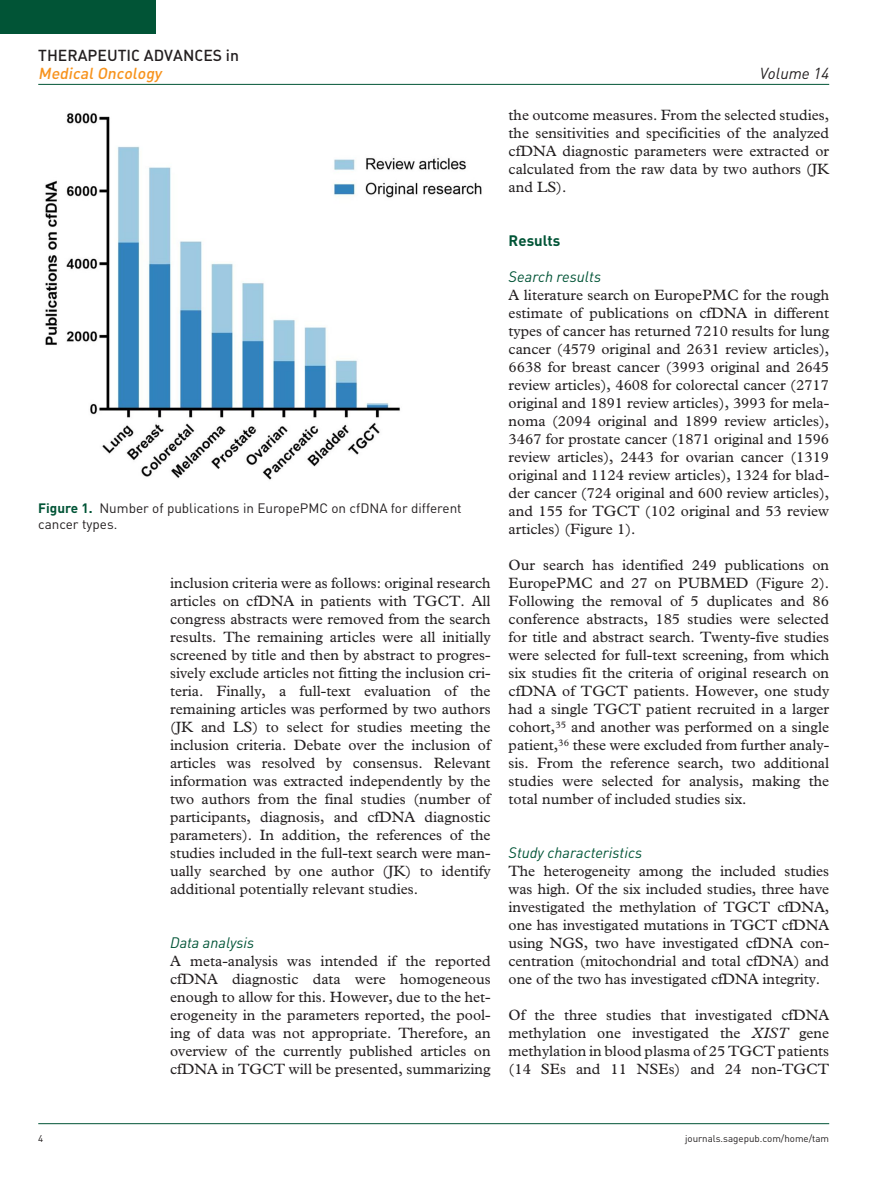
<style>
.page{position:relative;width:893px;height:1191px;background:#fff}
.page>*{position:absolute;margin:0;border:0;box-sizing:border-box;transform-origin:0 0}
.t1{font:15.75px "DIN Medium Alternate";color:#231f20}
.t2{font:italic 15.75px "DIN Medium Alternate";color:#f7931d}
.t3{font:italic 15.75px "DIN";color:#231f20}
.t4{font:15px/18px "Plantin Std";color:#231f20;text-align:justify}
.t5{font:italic 15px "DIN";color:#015436}
.t6{font:700 15px "DIN";color:#015436}
.t7{font:13.5px/15.8px "DIN";color:#231f20}
.t8{font:9.75px "DIN";color:#231f20}
.s1{font-weight:700;color:#015436}
.s2{font-style:italic}
</style>
<div class="page">
<hr style="left:38px;top:1123px;width:791px;height:1px;background:#015436">
<div style="left:0;top:0;width:155px;height:34px;background:#015436"></div>
<hr style="left:38px;top:84px;width:791px;height:1px;background:#015436">
<img style="left:45px;top:113px;width:437px;height:367px">
<p class="t1" style="left:38px;top:45px;width:202px">THERAPEUTIC ADVANCES IN</p>
<p class="t2" style="left:38px;top:63px;width:125px">MedicalOncology</p>
<p class="t3" style="left:760px;top:63px;width:71px">Volume 14</p>
<p class="t7" style="left:38px;top:500px;width:425px"><span class="s1">Figure 1.</span> Number of publications in EuropePMC on cfDNA for different cancer types.</p>
<p class="t4" style="left:170px;top:574px;width:322px">inclusion criteria were as follows: original research articles on cfDNA in patients with TGCT. All congress abstracts were removed from the search results. The remaining articles were all initially screened by title and then by abstract to progres&shy;sively exclude articles not fitting the inclusion cri&shy;teria. Finally, a full-text evaluation of the remaining articles was performed by two authors (JK and LS) to select for studies meeting the inclusion criteria. Debate over the inclusion of articles was resolved by consensus. Relevant information was extracted independently by the two authors from the final studies (number of participants, diagnosis, and cfDNA diagnostic parameters). In addition, the references of the studies included in the full-text search were man&shy;ually searched by one author (JK) to identify additional potentially relevant studies.</p>
<p class="t5" style="left:170px;top:933px;width:86px">Data analysis</p>
<p class="t4" style="left:170px;top:952px;width:322px">A meta-analysis was intended if the reported cfDNA diagnostic data were homogeneous enough to allow for this. However, due to the het&shy;erogeneity in the parameters reported, the pool&shy;ing of data was not appropriate. Therefore, an overview of the currently published articles on cfDNA in TGCT will be presented, summarizing</p>
<p class="t4" style="left:509px;top:106px;width:322px">the outcome measures. From the selected studies, the sensitivities and specificities of the analyzed cfDNA diagnostic parameters were extracted or calculated from the raw data by two authors (JK and LS).</p>
<p class="t6" style="left:509px;top:231px;width:53px">Results</p>
<p class="t5" style="left:509px;top:267px;width:94px">Search results</p>
<p class="t4" style="left:509px;top:286px;width:322px">A literature search on EuropePMC for the rough estimate of publications on cfDNA in different types of cancer has returned 7210 results for lung cancer (4579 original and 2631 review articles), 6638 for breast cancer (3993 original and 2645 review articles), 4608 for colorectal cancer (2717 original and 1891 review articles), 3993 for mela&shy;noma (2094 original and 1899 review articles), 3467 for prostate cancer (1871 original and 1596 review articles), 2443 for ovarian cancer (1319 original and 1124 review articles), 1324 for blad&shy;der cancer (724 original and 600 review articles), and 155 for TGCT (102 original and 53 review articles) (Figure 1).</p>
<p class="t4" style="left:509px;top:556px;width:322px">Our search has identified 249 publications on EuropePMC and 27 on PUBMED (Figure 2).<br>Following the removal of 5 duplicates and 86 conference abstracts, 185 studies were selected for title and abstract search. Twenty-five studies were selected for full-text screening, from which six studies fit the criteria of original research on cfDNA of TGCT patients. However, one study had a single TGCT patient recruited in a larger cohort,<sup>35</sup> and another was performed on a single patient,<sup>36</sup> these were excluded from further analy&shy;sis. From the reference search, two additional studies were selected for analysis, making the total number of included studies six.</p>
<p class="t5" style="left:509px;top:843px;width:135px">Study characteristics</p>
<p class="t4" style="left:509px;top:862px;width:322px">The heterogeneity among the included studies was high. Of the six included studies, three have investigated the methylation of TGCT cfDNA, one has investigated mutations in TGCT cfDNA using NGS, two have investigated cfDNA con&shy;centration (mitochondrial and total cfDNA) and one of the two has investigated cfDNA integrity.</p>
<p class="t4" style="left:509px;top:1006px;width:322px">Of the three studies that investigated cfDNA methylation one investigated the <span class="s2">XIST</span> gene methylation in blood plasma of 25 TGCT patients (14 SEs and 11 NSEs) and 24 non-TGCT</p>
<p class="t8" style="left:38px;top:1132px;width:7px">4</p>
<p class="t8" style="left:685px;top:1132px;width:146px">journals.sagepub.com/home/tam</p>
</div>
